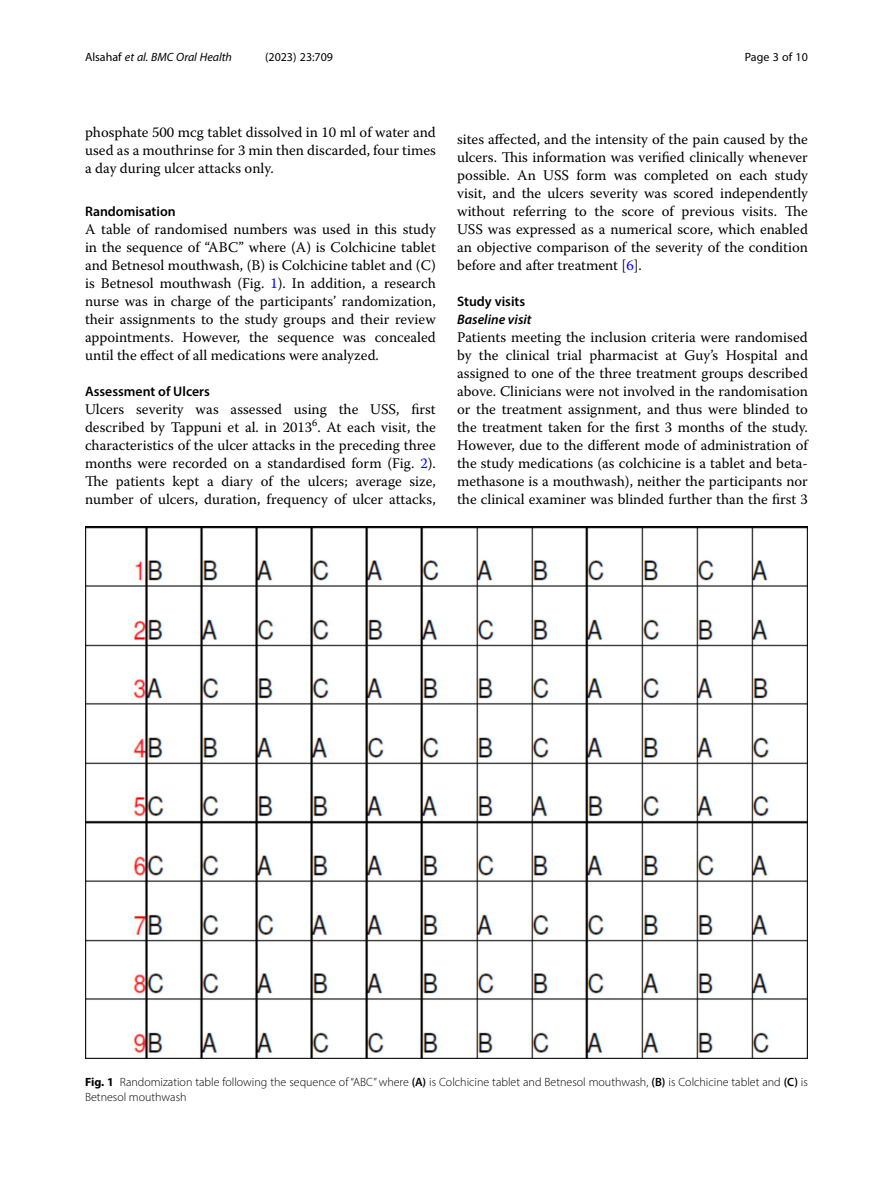
<style>
.page{position:relative;width:893px;height:1191px;background:#fff}
.page>*{position:absolute;margin:0;border:0;box-sizing:border-box;transform-origin:0 0}
.Body_Text{font:14.7px/18px "Warnock Pro";color:#000;text-align:justify}
.Formalpara_RuninHead{font:14.7px/18px "Warnock Pro";color:#000;text-align:justify}
.Head_2{font:600 13.8px "Myriad Pro";color:#000}
.Head_3_after_2{font:italic 600 13.8px "Myriad Pro";color:#000}
.Figure_Caption{font:300 12px/15px "Myriad Pro";color:#000}
.t1{font:italic 12px "Myriad Pro";color:#000}
.t2{font:12px "Myriad Pro";color:#000}
.s1{font-style:normal}
.s2{color:#00f}
.s3{font-weight:700}
.s4{font-weight:600}
</style>
<div class="page">
<img style="left:85px;top:526px;width:723px;height:533px">
<p class="t1" style="left:85px;top:50px;width:148px"><span class="s1">Alsahaf</span> et al. BMC Oral Health</p>
<p class="t2" style="left:265px;top:50px;width:70px">(2023) 23:709</p>
<p class="t2" style="left:745px;top:50px;width:65px">Page 3 of 10</p>
<p class="Formalpara_RuninHead" style="left:85px;top:123px;width:352px">phosphate 500 mcg tablet dissolved in 10 ml of water and used as a mouthrinse for 3 min then discarded, four times a day during ulcer attacks only.</p>
<p class="Head_2" style="left:85px;top:203px;width:92px">Randomisation</p>
<p class="Body_Text" style="left:85px;top:220px;width:352px">A table of randomised numbers was used in this study in the sequence of “ABC” where (A) is Colchicine tablet and Betnesol mouthwash, (B) is Colchicine tablet and (C) is Betnesol mouthwash (Fig. <span class="s2">1</span>). In addition, a research nurse was in charge of the participants’ randomization, their assignments to the study groups and their review appointments. However, the sequence was concealed until the effect of all medications were analyzed.</p>
<p class="Head_2" style="left:85px;top:383px;width:126px">Assessment of Ulcers</p>
<p class="Body_Text" style="left:85px;top:400px;width:352px">Ulcers severity was assessed using the USS, first described by Tappuni et al. in 2013<sup>6</sup>. At each visit, the characteristics of the ulcer attacks in the preceding three months were recorded on a standardised form (Fig. <span class="s2">2</span>).<br>The patients kept a diary of the ulcers; average size, number of ulcers, duration, frequency of ulcer attacks,</p>
<p class="Body_Text" style="left:457px;top:130px;width:352px">sites affected, and the intensity of the pain caused by the ulcers. This information was verified clinically whenever possible. An USS form was completed on each study visit, and the ulcers severity was scored independently without referring to the score of previous visits. The USS was expressed as a numerical score, which enabled an objective comparison of the severity of the condition before and after treatment [<span class="s2">6</span>].</p>
<p class="Head_2" style="left:457px;top:293px;width:70px">Study visits</p>
<p class="Head_3_after_2" style="left:457px;top:311px;width:76px">Baseline visit</p>
<p class="Body_Text" style="left:457px;top:328px;width:352px">Patients meeting the inclusion criteria were randomised by the clinical trial pharmacist at Guy’s Hospital and assigned to one of the three treatment groups described above. Clinicians were not involved in the randomisation or the treatment assignment, and thus were blinded to the treatment taken for the first 3 months of the study.<br>However, due to the different mode of administration of the study medications (as colchicine is a tablet and beta&shy;methasone is a mouthwash), neither the participants nor the clinical examiner was blinded further than the first 3</p>
<p class="Figure_Caption" style="left:85px;top:1074px;width:724px"><span class="s3">Fig. 1</span> Randomization table following the sequence of “ABC” where <span class="s4">(A)</span> is Colchicine tablet and Betnesol mouthwash, <span class="s4">(B)</span> is Colchicine tablet and <span class="s4">(C)</span> is<br>Betnesol mouthwash</p>
</div>
